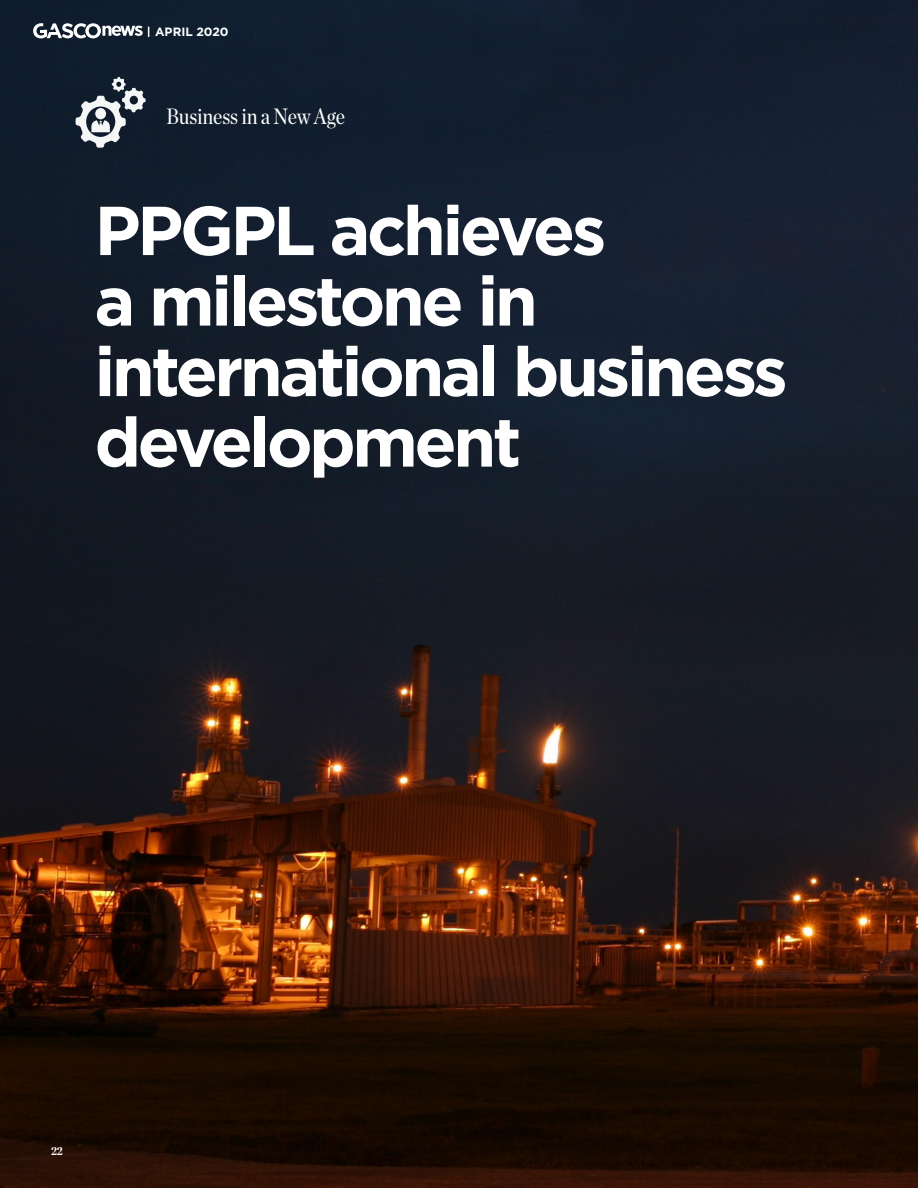
<style>
.page{position:relative;width:918px;height:1188px;background:#fff}
.page>*{position:absolute;margin:0;border:0;box-sizing:border-box;transform-origin:0 0}
.t1{font:700 69px/70.5px "Gotham";letter-spacing:-.05em;color:#fff}
.t2{font:22.5px "Chronicle Deck Cond";letter-spacing:-.01em;color:#fff}
.t3{font:700 12px "Gotham";color:#fff}
.t4{font:700 12px "Chronicle Deck Cond";color:#fff}
</style>
<div class="page">
<img style="left:0;top:0;width:918px;height:1188px">
<svg style="left:33px;top:23px;width:116px;height:15px"></svg>
<svg style="left:76px;top:77px;width:70px;height:71px"></svg>
<p class="t3" style="left:155px;top:25px;width:75px">APRIL 2020</p>
<p class="t2" style="left:166px;top:99px;width:180px">Business in a New Age</p>
<p class="t1" style="left:94px;top:194px;width:695px">PPGPL achieves<br>a milestone in international business development</p>
<p class="t4" style="left:51px;top:1142px;width:13px">22</p>
</div>
